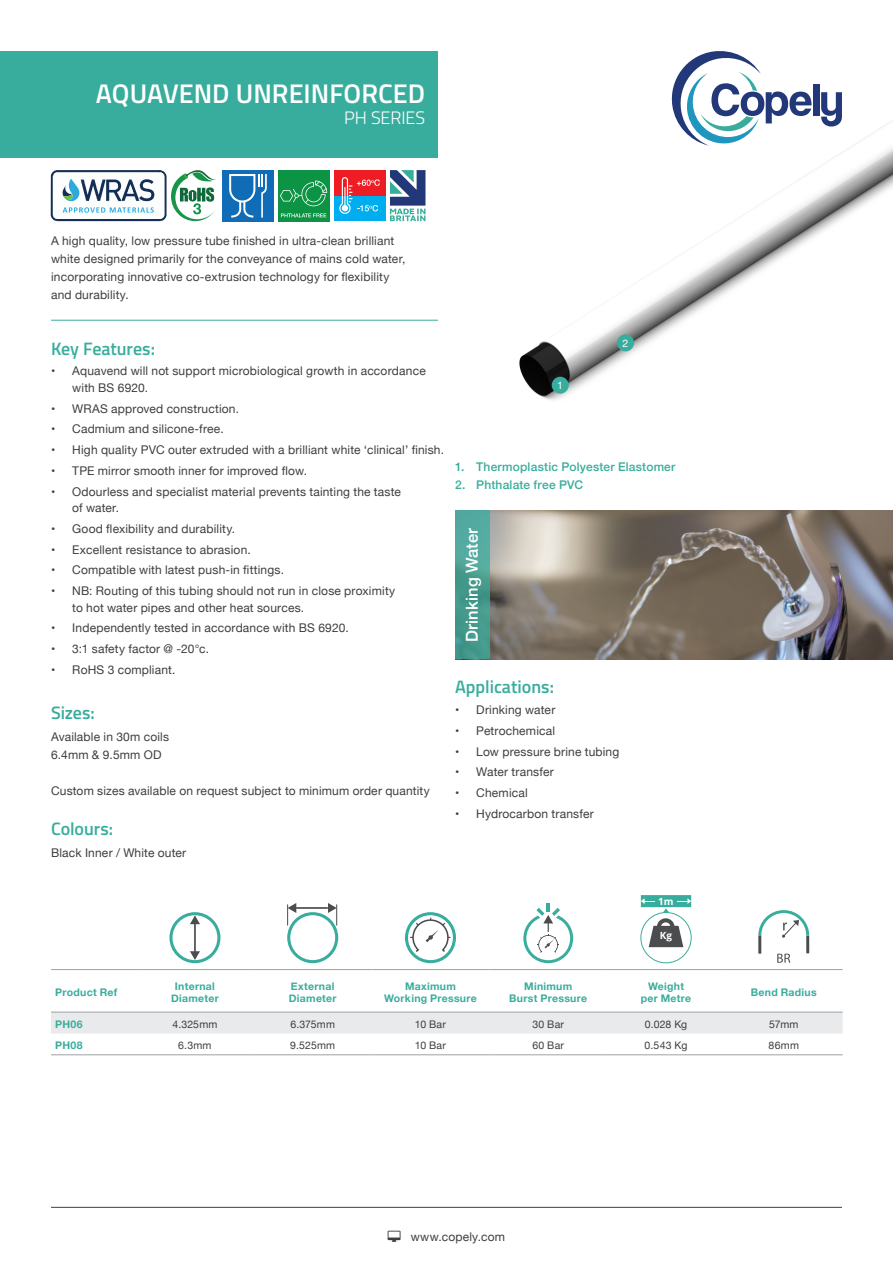
<style>
.page{position:relative;width:893px;height:1263px;background:#fff}
.page>*{position:absolute;margin:0;border:0;box-sizing:border-box;transform-origin:0 0}
.t1{font:600 27px "Titillium";color:#fff}
.t2{font:600 18px "Titillium";color:#39ad9d}
.t3{font:300 18px "Titillium";letter-spacing:-.01em;color:#fff}
.t4{font:500 16.5px "Helvetica Neue";color:#fff}
.t5{font:12px/18px "Helvetica Neue";letter-spacing:.015em;color:#3e3e3f}
.t6{font:500 12px "Helvetica Neue";letter-spacing:.015em;color:#39ad9d}
.t7{font:700 10.5px/12.6px "Helvetica Neue";letter-spacing:.025em;color:#39ad9d;text-align:center}
.t8{font:10.5px "Helvetica Neue";letter-spacing:.02em;color:#3e3e3f}
.t9{font:10.5px "Helvetica Neue";color:#fff}
.t10{font:700 9.9px "Open Sans";color:#fff}
</style>
<div class="page">
<hr style="left:51px;top:320px;width:387px;height:1px;background:#39ad9d">
<img style="left:489px;top:84px;width:404px;height:575px">
<div style="left:552px;top:377px;width:17px;height:17px;background:#39ad9d;border-radius:50%"></div>
<div style="left:617px;top:334px;width:17px;height:17px;background:#39ad9d;border-radius:50%"></div>
<div style="left:455px;top:510px;width:34px;height:149px;background:linear-gradient(to bottom,#56ada2,#3f9384)"></div>
<div style="left:334px;top:196px;width:51px;height:25px;background:#00aeef"></div>
<div style="left:334px;top:170px;width:51px;height:26px;background:#ee1d23"></div>
<svg style="left:339px;top:177px;width:41px;height:37px"></svg>
<div style="left:222px;top:170px;width:51px;height:51px;background:#106cb6"></div>
<svg style="left:229px;top:174px;width:38px;height:44px"></svg>
<div style="left:278px;top:170px;width:51px;height:51px;background:#0d9344"></div>
<svg style="left:280px;top:181px;width:47px;height:25px"></svg>
<svg style="left:281px;top:213px;width:45px;height:4px"></svg>
<svg style="left:390px;top:170px;width:35px;height:51px"></svg>
<svg style="left:51px;top:170px;width:165px;height:52px"></svg>
<div style="left:0;top:51px;width:438px;height:106px;background:#39ad9d"></div>
<div style="left:51px;top:1013px;width:792px;height:20px;background:#e9eaeb"></div>
<hr style="left:51px;top:969px;width:85px;height:1px;background:#9ca3a5">
<hr style="left:51px;top:1012px;width:85px;height:1px;background:#9ca3a5">
<hr style="left:136px;top:969px;width:118px;height:1px;background:#9ca3a5">
<hr style="left:254px;top:969px;width:118px;height:1px;background:#9ca3a5">
<hr style="left:372px;top:969px;width:117px;height:1px;background:#9ca3a5">
<hr style="left:136px;top:1012px;width:118px;height:1px;background:#9ca3a5">
<hr style="left:254px;top:1012px;width:118px;height:1px;background:#9ca3a5">
<hr style="left:372px;top:1012px;width:117px;height:1px;background:#9ca3a5">
<hr style="left:489px;top:969px;width:118px;height:1px;background:#9ca3a5">
<hr style="left:489px;top:1012px;width:118px;height:1px;background:#9ca3a5">
<hr style="left:607px;top:969px;width:118px;height:1px;background:#9ca3a5">
<hr style="left:725px;top:969px;width:118px;height:1px;background:#9ca3a5">
<hr style="left:607px;top:1012px;width:118px;height:1px;background:#9ca3a5">
<hr style="left:725px;top:1012px;width:118px;height:1px;background:#9ca3a5">
<hr style="left:51px;top:1054px;width:85px;height:1px;background:#9ca3a5">
<hr style="left:136px;top:1054px;width:118px;height:1px;background:#9ca3a5">
<hr style="left:254px;top:1054px;width:118px;height:1px;background:#9ca3a5">
<hr style="left:372px;top:1054px;width:117px;height:1px;background:#9ca3a5">
<hr style="left:489px;top:1054px;width:118px;height:1px;background:#9ca3a5">
<hr style="left:607px;top:1054px;width:118px;height:1px;background:#9ca3a5">
<hr style="left:725px;top:1054px;width:118px;height:1px;background:#9ca3a5">
<div style="left:169px;top:912px;width:51px;height:51px;border:3px solid #39ad9d;border-radius:50%"></div>
<svg style="left:190px;top:915px;width:10px;height:45px"></svg>
<div style="left:287px;top:912px;width:51px;height:51px;border:3px solid #39ad9d;border-radius:50%"></div>
<svg style="left:287px;top:903px;width:50px;height:22px"></svg>
<div style="left:405px;top:912px;width:51px;height:51px;border:3px solid #39ad9d;border-radius:50%"></div>
<svg style="left:409px;top:916px;width:43px;height:38px"></svg>
<svg style="left:523px;top:904px;width:50px;height:59px"></svg>
<div style="left:640px;top:912px;width:51px;height:51px;border:1px solid #39ad9d;border-radius:50%"></div>
<div style="left:641px;top:895px;width:50px;height:12px;background:#39ad9d"></div>
<svg style="left:662px;top:908px;width:7px;height:5px"></svg>
<svg style="left:649px;top:926px;width:34px;height:21px"></svg>
<div style="left:657px;top:918px;width:18px;height:18px;border:4px solid #4b4c4d;border-radius:50%"></div>
<svg style="left:641px;top:898px;width:14px;height:6px"></svg>
<svg style="left:677px;top:898px;width:14px;height:6px"></svg>
<hr style="left:806px;top:935px;width:3px;height:18px;background:#4b4c4d">
<hr style="left:758px;top:935px;width:3px;height:19px;background:#4b4c4d">
<svg style="left:758px;top:910px;width:51px;height:28px"></svg>
<svg style="left:777px;top:954px;width:13px;height:9px"></svg>
<hr style="left:51px;top:1207px;width:791px;height:1px;background:#3e3e3f">
<svg style="left:669px;top:51px;width:142px;height:95px"></svg>
<div style="left:813px;top:84px;width:6px;height:31px;background:#223879"></div>
<svg style="left:821px;top:92px;width:21px;height:35px"></svg>
<h1 class="t1" style="left:96px;top:73px;width:331px">AQUAVEND UNREINFORCED</h1>
<h2 class="t3" style="left:344px;top:105px;width:82px">PH SERIES</h2>
<p class="t5" style="left:51px;top:233px;width:356px">A high quality, low pressure tube finished in ultra-clean brilliant white designed primarily for the conveyance of mains cold water, incorporating innovative co-extrusion technology for flexibility and durability.</p>
<h2 class="t2" style="left:51px;top:335px;width:105px">Key Features:</h2>
<p class="t5" style="left:72px;top:364px;width:355px;line-height:16.5px;text-indent:-21px">• Aquavend will not support microbiological growth in accordance with BS 6920.</p>
<p class="t5" style="left:51px;top:400px;width:190px">• WRAS approved construction.</p>
<p class="t5" style="left:51px;top:421px;width:174px">• Cadmium and silicone-free.</p>
<p class="t5" style="left:51px;top:442px;width:395px">• High quality PVC outer extruded with a brilliant white ‘clinical’ finish.</p>
<p class="t5" style="left:51px;top:462px;width:257px">• TPE mirror smooth inner for improved flow.</p>
<p class="t5" style="left:72px;top:484px;width:330px;line-height:16.5px;text-indent:-21px">• Odourless and specialist material prevents tainting the taste of water.</p>
<p class="t5" style="left:51px;top:520px;width:186px">• Good flexibility and durability.</p>
<p class="t5" style="left:51px;top:541px;width:201px">• Excellent resistance to abrasion.</p>
<p class="t5" style="left:51px;top:562px;width:235px">• Compatible with latest push-in fittings.</p>
<p class="t5" style="left:72px;top:583px;width:324px;line-height:16.5px;text-indent:-21px">• NB: Routing of this tubing should not run in close proximity to hot water pipes and other heat sources.</p>
<p class="t5" style="left:51px;top:620px;width:299px">• Independently tested in accordance with BS 6920.</p>
<p class="t5" style="left:51px;top:641px;width:160px">• 3:1 safety factor @ -20°c.</p>
<p class="t5" style="left:51px;top:661px;width:126px">• RoHS 3 compliant.</p>
<h2 class="t2" style="left:51px;top:699px;width:45px">Sizes:</h2>
<p class="t5" style="left:51px;top:728px;width:120px">Available in 30m coils<br>6.4mm &amp; 9.5mm OD</p>
<p class="t5" style="left:51px;top:782px;width:380px">Custom sizes available on request subject to minimum order quantity</p>
<h2 class="t2" style="left:51px;top:815px;width:64px">Colours:</h2>
<p class="t5" style="left:51px;top:845px;width:137px">Black Inner / White outer</p>
<p class="t9" style="left:557px;top:378px;width:7px">1</p>
<p class="t9" style="left:623px;top:335px;width:7px">2</p>
<p class="t6" style="left:455px;top:457px;width:222px">1. Thermoplastic Polyester Elastomer</p>
<p class="t6" style="left:455px;top:475px;width:130px">2. Phthalate free PVC</p>
<h3 class="t4" style="left:459px;top:642px;width:115px;rotate:-90deg">Drinking Water</h3>
<h2 class="t2" style="left:455px;top:673px;width:100px">Applications:</h2>
<p class="t5" style="left:455px;top:701px;width:102px">• Drinking water</p>
<p class="t5" style="left:455px;top:722px;width:102px">• Petrochemical</p>
<p class="t5" style="left:455px;top:743px;width:166px">• Low pressure brine tubing</p>
<p class="t5" style="left:455px;top:764px;width:100px">• Water transfer</p>
<p class="t5" style="left:455px;top:784px;width:74px">• Chemical</p>
<p class="t5" style="left:455px;top:805px;width:140px">• Hydrocarbon transfer</p>
<p class="t10" style="left:658px;top:894px;width:17px">1m</p>
<p class="t10" style="left:660px;top:928px;width:14px">Kg</p>
<p class="t7" style="left:55px;top:986px;width:63px">Product Ref</p>
<p class="t7" style="left:171px;top:980px;width:49px">Internal<br>Diameter</p>
<p class="t7" style="left:289px;top:980px;width:49px;text-align:left">External<br>Diameter</p>
<p class="t7" style="left:384px;top:980px;width:94px">Maximum<br>Working Pressure</p>
<p class="t7" style="left:509px;top:980px;width:79px">Minimum<br>Burst Pressure</p>
<p class="t7" style="left:641px;top:980px;width:52px">Weight per Metre</p>
<p class="t7" style="left:751px;top:986px;width:67px">Bend Radius</p>
<p class="t7" style="left:55px;top:1018px;width:29px">PH06</p>
<p class="t8" style="left:172px;top:1016px;width:46px">4.325mm</p>
<p class="t8" style="left:290px;top:1016px;width:46px">6.375mm</p>
<p class="t8" style="left:415px;top:1016px;width:33px">10 Bar</p>
<p class="t8" style="left:532px;top:1016px;width:33px">30 Bar</p>
<p class="t8" style="left:645px;top:1016px;width:44px">0.028 Kg</p>
<p class="t8" style="left:769px;top:1016px;width:31px">57mm</p>
<p class="t7" style="left:55px;top:1039px;width:29px">PH08</p>
<p class="t8" style="left:178px;top:1038px;width:35px">6.3mm</p>
<p class="t8" style="left:290px;top:1038px;width:46px">9.525mm</p>
<p class="t8" style="left:415px;top:1038px;width:33px">10 Bar</p>
<p class="t8" style="left:532px;top:1038px;width:33px">60 Bar</p>
<p class="t8" style="left:644px;top:1038px;width:44px">0.543 Kg</p>
<p class="t8" style="left:769px;top:1038px;width:32px">86mm</p>
<p class="t5" style="left:411px;top:1228px;width:96px">www.copely.com</p>
</div>
